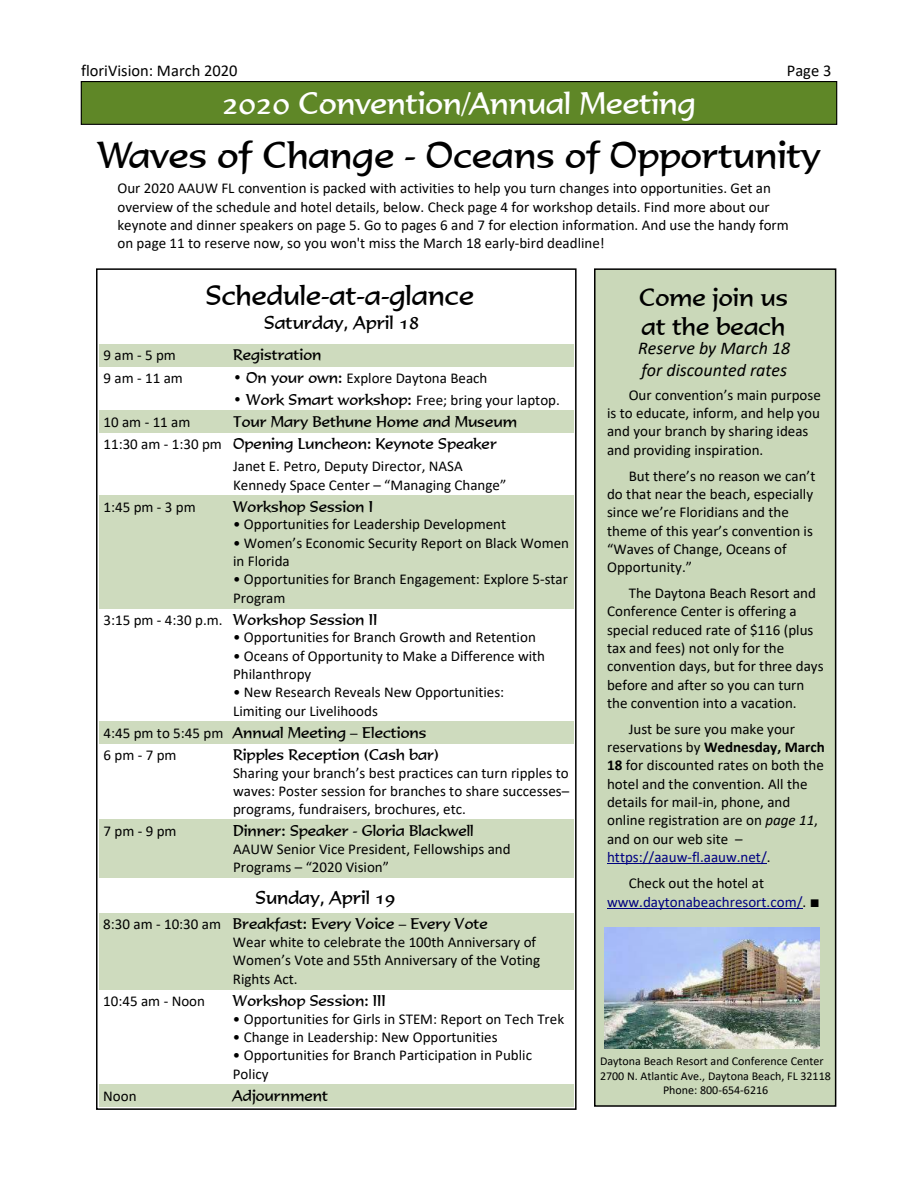
<style>
.page{position:relative;width:918px;height:1188px;background:#fff}
.page>*{position:absolute;margin:0;border:0;box-sizing:border-box;transform-origin:0 0}
.t1{font:36px "Formal 436 BT";color:#000}
.t2{font:30px "Formal 436 BT";color:#fff}
.t3{font:27px "Formal 436 BT";color:#000}
.t4{font:24px/29px "Formal 436 BT";color:#000}
.t5{font:italic 18px/22px "Calibri";color:#000}
.t6{font:18px "Formal 436 BT";color:#000}
.t7{font:16.5px "Calibri";color:#000}
.t8{font:15px/18.3px "Calibri";color:#000}
.t9{font:15px/22px "Formal 436 BT";color:#000}
.t10{font:15px/18.8px "Calibri";color:#000080}
.t11{font:12px "Calibri";color:#000}
.s1{font-family:"Formal 436 BT"}
.s2{font-weight:700}
.s3{font-style:italic}
.s4{color:#000080}
.s5{color:#000}
.s6{font-family:"Times New Roman";font-style:italic;font-size:16.5px;color:#000}
.s7{font-family:"Calibri"}
</style>
<div class="page">
<div style="left:81px;top:82px;width:756px;height:42px;background:#5f8727"></div>
<div style="left:81px;top:81px;width:756px;height:44px;border:1px solid #000"></div>
<div style="left:99px;top:344px;width:130px;height:23px;background:#cedbbe"></div>
<div style="left:229px;top:344px;width:345px;height:23px;background:#cedbbe"></div>
<div style="left:99px;top:411px;width:130px;height:22px;background:#cedbbe"></div>
<div style="left:229px;top:411px;width:345px;height:22px;background:#cedbbe"></div>
<div style="left:99px;top:495px;width:130px;height:113px;background:#cedbbe"></div>
<div style="left:229px;top:495px;width:345px;height:113px;background:#cedbbe"></div>
<div style="left:99px;top:721px;width:130px;height:22px;background:#cedbbe"></div>
<div style="left:229px;top:721px;width:345px;height:22px;background:#cedbbe"></div>
<div style="left:99px;top:820px;width:130px;height:58px;background:#cedbbe"></div>
<div style="left:229px;top:820px;width:345px;height:58px;background:#cedbbe"></div>
<div style="left:99px;top:913px;width:129px;height:76px;background:#cedbbe"></div>
<div style="left:228px;top:913px;width:346px;height:76px;background:#cedbbe"></div>
<div style="left:99px;top:1084px;width:129px;height:22px;background:#cedbbe"></div>
<div style="left:228px;top:1084px;width:346px;height:22px;background:#cedbbe"></div>
<div style="left:595px;top:269px;width:241px;height:837px;background:#cad8b9"></div>
<div style="left:594px;top:268px;width:242px;height:839px;border:2px solid #000"></div>
<hr style="left:607px;top:863px;width:160px;height:1px;background:#000080">
<hr style="left:607px;top:908px;width:195px;height:1px;background:#000080">
<img style="left:605px;top:928px;width:215px;height:121px">
<p class="t7" style="left:81px;top:64px;width:158px">floriVision: March 2020</p>
<p class="t7" style="left:787px;top:63px;width:46px">Page 3</p>
<h2 class="t2" style="left:222px;top:92px;width:475px">2020 Convention/Annual Meeting</h2>
<h1 class="t1" style="left:98px;top:141px;width:724px">Waves of Change - Oceans of Opportunity</h1>
<p class="t8" style="left:117px;top:180px;width:673px">Our 2020 AAUW FL convention is packed with activities to help you turn changes into opportunities. Get an overview of the schedule and hotel details, below. Check page 4 for workshop details. Find more about our keynote and dinner speakers on page 5. Go to pages 6 and 7 for election information. And use the handy form on page 11 to reserve now, so you won't miss the March 18 early-bird deadline!</p>
<h3 class="t3" style="left:206px;top:284px;width:270px">Schedule-at-a-glance</h3>
<p class="t5" style="left:638px;top:339px;width:154px">Reserve by March 18 for discounted rates</p>
<h3 class="t4" style="left:639px;top:285px;width:151px">Come join us at the beach</h3>
<p class="t6" style="left:264px;top:316px;width:157px">Saturday, April 18</p>
<p class="t8" style="left:103px;top:347px;width:74px">9 am - 5 pm</p>
<p class="t9" style="left:233px;top:345px;width:90px">Registration</p>
<p class="t8" style="left:103px;top:370px;width:81px">9 am - 11 am</p>
<p class="t8" style="left:233px;top:370px;width:256px"><span class="s1">• On your own:</span> Explore Daytona Beach</p>
<p class="t8" style="left:233px;top:392px;width:328px"><span class="s1">• Work Smart workshop:</span> Free; bring your laptop.</p>
<p class="t8" style="left:103px;top:414px;width:88px">10 am - 11 am</p>
<p class="t8" style="left:607px;top:387px;width:215px;text-indent:22px">Our convention’s main purpose is to educate, inform, and help you and your branch by sharing ideas and providing inspiration.</p>
<p class="t8" style="left:607px;top:468px;width:210px;text-indent:22px">But there’s no reason we can’t do that near the beach, especially since we’re Floridians and the theme of this year’s convention is “Waves of Change, Oceans of<br>Opportunity.”</p>
<p class="t8" style="left:607px;top:585px;width:218px;text-indent:22px">The Daytona Beach Resort and<br>Conference Center is offering a special reduced rate of $116 (plus tax and fees) not only for the convention days, but for three days before and after so you can turn the convention into a vacation.</p>
<p class="t8" style="left:607px;top:721px;width:219px;text-indent:22px">Just be sure you make your reservations by <span class="s2">Wednesday, March<br>18</span> for discounted rates on both the hotel and the convention. All the details for mail-in, phone, and online registration are on <span class="s3">page 11</span>, and on our web site – <span class="s4">https://aauw-fl.aauw.net/</span>.</p>
<p class="t10" style="left:607px;top:875px;width:214px;text-indent:22px"><span class="s5">Check out the hotel at </span>www.daytonabeachresort.com/<span class="s5">.</span> <span class="s6">■</span></p>
<p class="t9" style="left:103px;top:412px;width:415px;text-indent:130px">Tour Mary Bethune Home and Museum<br><span class="s7">11:30 am - 1:30 pm</span> Opening Luncheon: Keynote Speaker</p>
<p class="t8" style="left:233px;top:458px;width:275px">Janet E. Petro, Deputy Director, NASA<br>Kennedy Space Center – “Managing Change”</p>
<p class="t8" style="left:103px;top:499px;width:94px">1:45 pm - 3 pm</p>
<p class="t9" style="left:233px;top:497px;width:142px">Workshop Session I</p>
<p class="t8" style="left:233px;top:516px;width:274px">• Opportunities for Leadership Development</p>
<p class="t8" style="left:233px;top:535px;width:338px">• Women’s Economic Security Report on Black Women in Florida</p>
<p class="t8" style="left:233px;top:571px;width:337px">• Opportunities for Branch Engagement: Explore 5-star<br>Program</p>
<p class="t9" style="left:103px;top:610px;width:276px"><span class="s7">3:15 pm - 4:30 p.m.</span> Workshop Session II</p>
<p class="t8" style="left:233px;top:630px;width:304px">• Opportunities for Branch Growth and Retention</p>
<p class="t8" style="left:233px;top:648px;width:314px">• Oceans of Opportunity to Make a Difference with<br>Philanthropy</p>
<p class="t8" style="left:233px;top:685px;width:273px">• New Research Reveals New Opportunities:<br>Limiting our Livelihoods</p>
<p class="t9" style="left:103px;top:723px;width:325px"><span class="s7">4:45 pm to 5:45 pm</span> Annual Meeting – Elections</p>
<p class="t8" style="left:103px;top:747px;width:75px">6 pm - 7 pm</p>
<p class="t9" style="left:233px;top:745px;width:207px">Ripples Reception (Cash bar)</p>
<p class="t8" style="left:233px;top:765px;width:338px;text-align:justify">Sharing your branch’s best practices can turn ripples to waves: Poster session for branches to share successes– programs, fundraisers, brochures, etc.</p>
<p class="t8" style="left:103px;top:823px;width:75px">7 pm - 9 pm</p>
<p class="t9" style="left:233px;top:821px;width:242px">Dinner: Speaker - Gloria Blackwell</p>
<p class="t8" style="left:233px;top:841px;width:279px">AAUW Senior Vice President, Fellowships and<br>Programs – “2020 Vision”</p>
<p class="t6" style="left:255px;top:891px;width:141px">Sunday, April 19</p>
<p class="t9" style="left:103px;top:914px;width:386px"><span class="s7">8:30 am - 10:30 am</span> Breakfast: Every Voice – Every Vote</p>
<p class="t8" style="left:233px;top:934px;width:309px">Wear white to celebrate the 100th Anniversary of<br>Women’s Vote and 55th Anniversary of the Voting<br>Rights Act.</p>
<p class="t8" style="left:103px;top:993px;width:103px">10:45 am - Noon</p>
<p class="t9" style="left:233px;top:991px;width:155px">Workshop Session: III</p>
<p class="t8" style="left:233px;top:1011px;width:333px">• Opportunities for Girls in STEM: Report on Tech Trek</p>
<p class="t8" style="left:233px;top:1029px;width:266px">• Change in Leadership: New Opportunities</p>
<p class="t8" style="left:233px;top:1047px;width:301px">• Opportunities for Branch Participation in Public<br>Policy</p>
<p class="t8" style="left:103px;top:1088px;width:35px">Noon</p>
<p class="t9" style="left:233px;top:1086px;width:97px">Adjournment</p>
<p class="t11" style="left:600px;top:1056px;width:225px">Daytona Beach Resort and Conference Center</p>
<p class="t11" style="left:600px;top:1071px;width:232px">2700 N. Atlantic Ave., Daytona Beach, FL 32118</p>
<p class="t11" style="left:663px;top:1085px;width:107px">Phone: 800-654-6216</p>
</div>
